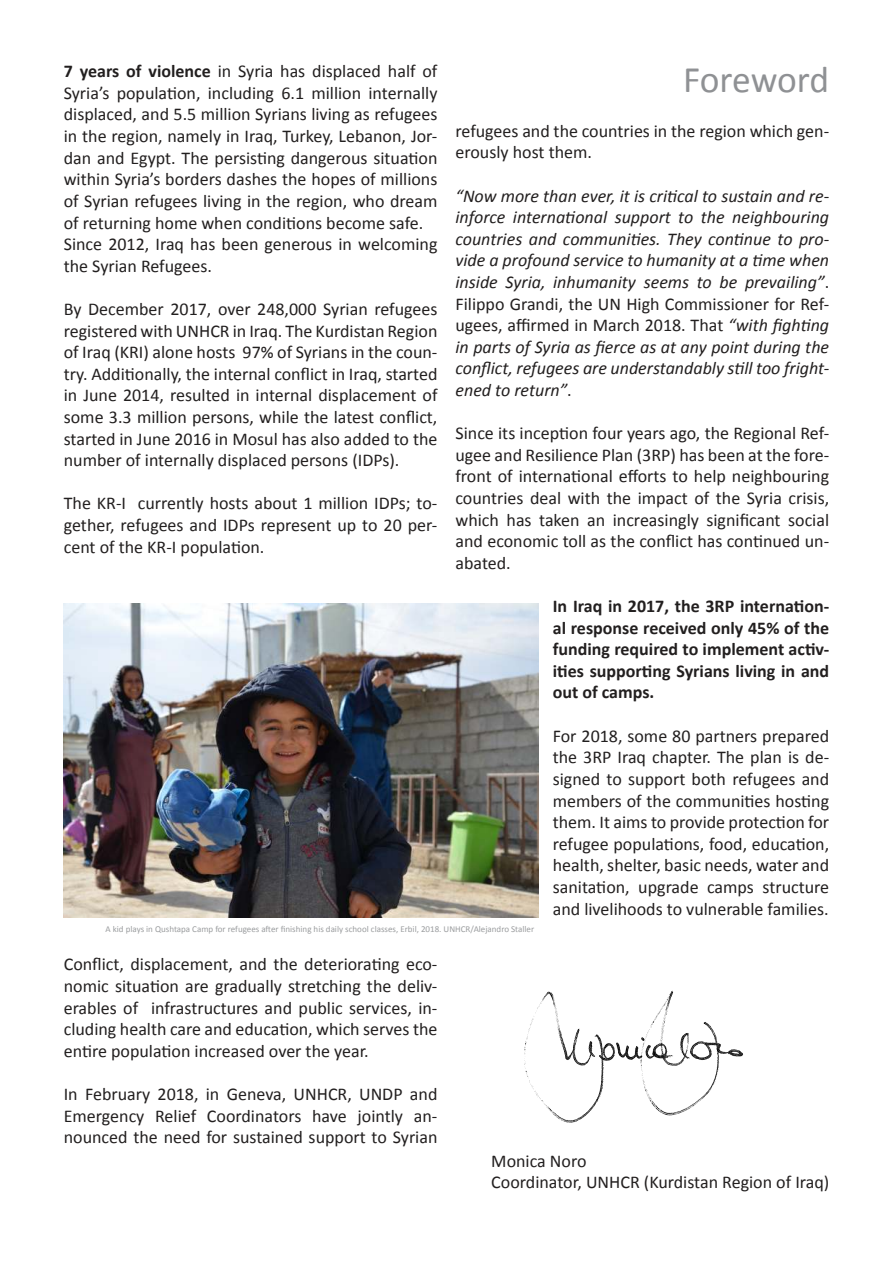
<style>
.page{position:relative;width:893px;height:1263px;background:#fff}
.page>*{position:absolute;margin:0;border:0;box-sizing:border-box;transform-origin:0 0}
.t1{font:37.5px "Calibri";letter-spacing:-.01em;color:#8f9194}
.t2{font:18px/21.6px "Calibri";color:#221f1f;text-align:justify}
.t3{font:italic 18px/21.6px "Calibri";color:#221f1f;text-align:justify}
.t4{font:700 18px/21.6px "Calibri";color:#221f1f;text-align:justify}
.t5{font:9px "Calibri";color:#9b9d9f}
.s1{font-weight:700}
.s2{font-style:normal}
</style>
<div class="page">
<img style="left:524px;top:990px;width:219px;height:133px">
<img style="left:64px;top:603px;width:474px;height:314px">
<p class="t2" style="left:64px;top:61px;width:375px;text-align:left"><span class="s1">7 years of violence</span> in Syria has displaced half of Syria’s population, including 6.1 million internally displaced, and 5.5 million Syrians living as refugees in the region, namely in Iraq, Turkey, Lebanon, Jor&shy;dan and Egypt. The persisting dangerous situation within Syria’s borders dashes the hopes of millions of Syrian refugees living in the region, who dream of returning home when conditions become safe.<br>Since 2012, Iraq has been generous in welcoming the Syrian Refugees.</p>
<p class="t2" style="left:64px;top:298px;width:375px">By December 2017, over 248,000 Syrian refugees registered with UNHCR in Iraq. The Kurdistan Region of Iraq (KRI) alone hosts 97% of Syrians in the coun&shy;try. Additionally, the internal conflict in Iraq, started in June 2014, resulted in internal displacement of some 3.3 million persons, while the latest conflict, started in June 2016 in Mosul has also added to the number of internally displaced persons (IDPs).</p>
<p class="t2" style="left:64px;top:493px;width:375px">The KR-I currently hosts about 1 million IDPs; to&shy;gether, refugees and IDPs represent up to 20 per&shy;cent of the KR-I population.</p>
<h1 class="t1" style="left:683px;top:56px;width:148px">Foreword</h1>
<p class="t2" style="left:455px;top:120px;width:375px">refugees and the countries in the region which gen&shy;erously host them.</p>
<p class="t3" style="left:455px;top:184px;width:375px">“Now more than ever, it is critical to sustain and re&shy;inforce international support to the neighbouring countries and communities. They continue to pro&shy;vide a profound service to humanity at a time when inside Syria, inhumanity seems to be prevailing”<span class="s2">.<br>Filippo Grandi, the UN High Commissioner for Ref&shy;ugees, affirmed in March 2018. That</span> “with fighting in parts of Syria as fierce as at any point during the conflict, refugees are understandably still too fright&shy;ened to return”<span class="s2">.</span></p>
<p class="t2" style="left:455px;top:423px;width:375px">Since its inception four years ago, the Regional Ref&shy;ugee and Resilience Plan (3RP) has been at the fore&shy;front of international efforts to help neighbouring countries deal with the impact of the Syria crisis, which has taken an increasingly significant social and economic toll as the conflict has continued un&shy;abated.</p>
<p class="t4" style="left:553px;top:595px;width:278px">In Iraq in 2017, the 3RP internation&shy;al response received only 45% of the funding required to implement activ&shy;ities supporting Syrians living in and out of camps.</p>
<p class="t2" style="left:553px;top:725px;width:278px">For 2018, some 80 partners prepared the 3RP Iraq chapter. The plan is de&shy;signed to support both refugees and members of the communities hosting them. It aims to provide protection for refugee populations, food, education, health, shelter, basic needs, water and sanitation, upgrade camps structure and livelihoods to vulnerable families.</p>
<p class="t5" style="left:106px;top:924px;width:430px">A kid plays in Qushtapa Camp for refugees after finishing his daily school classes, Erbil, 2018. UNHCR/Alejandro Staller</p>
<p class="t2" style="left:64px;top:953px;width:375px">Conflict, displacement, and the deteriorating eco&shy;nomic situation are gradually stretching the deliv&shy;erables of infrastructures and public services, in&shy;cluding health care and education, which serves the entire population increased over the year.</p>
<p class="t2" style="left:64px;top:1083px;width:375px">In February 2018, in Geneva, UNHCR, UNDP and Emergency Relief Coordinators have jointly an&shy;nounced the need for sustained support to Syrian</p>
<p class="t2" style="left:491px;top:1150px;width:340px">Monica Noro<br>Coordinator, UNHCR (Kurdistan Region of Iraq)</p>
</div>
